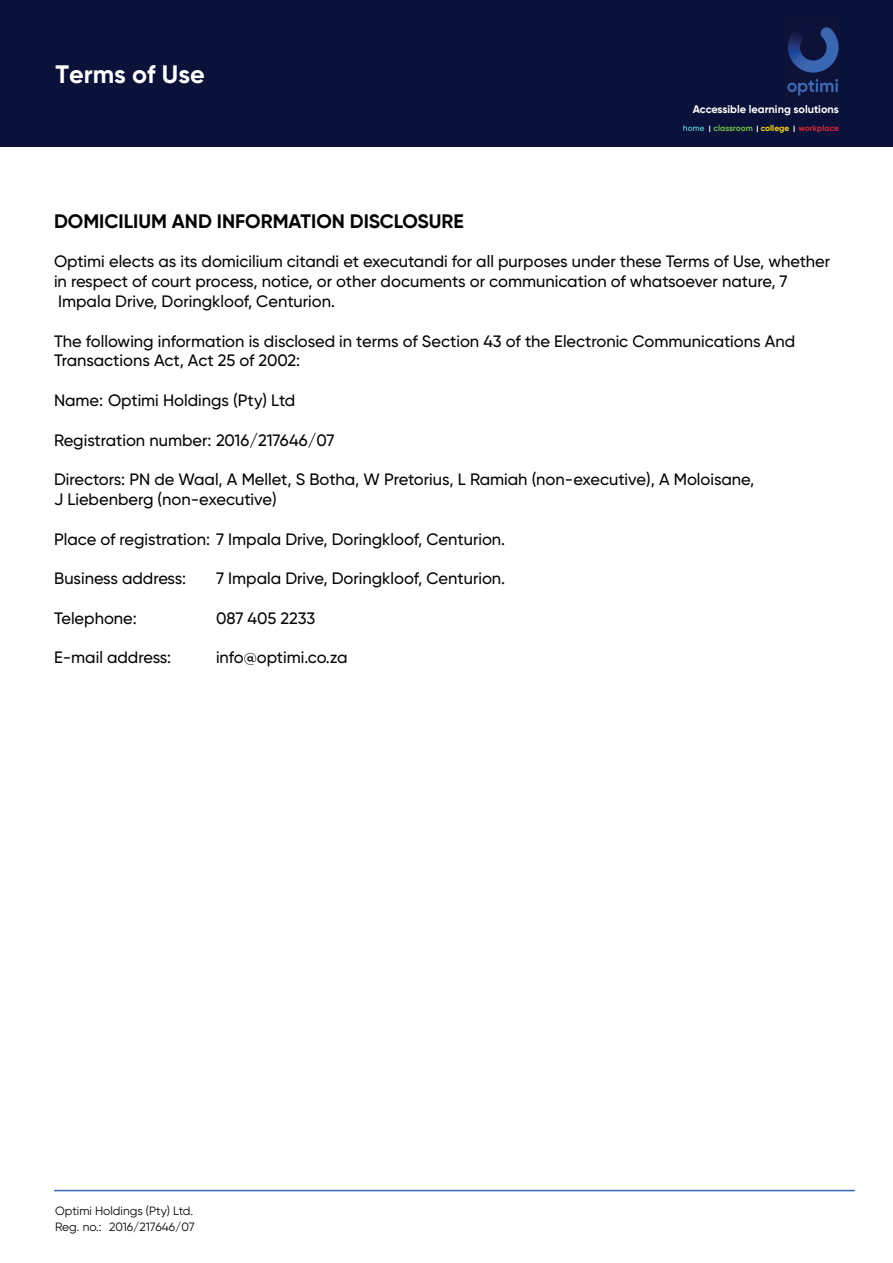
<style>
.page{position:relative;width:893px;height:1263px;background:#fff}
.page>*{position:absolute;margin:0;border:0;box-sizing:border-box;transform-origin:0 0}
.t1{font:700 25.2px "Gilroy";color:#fff}
.t2{font:700 19.5px "Gilroy";color:#040503}
.t3{font:500 16.5px/19.8px "Gilroy";color:#040503}
.t4{font:12px/16.5px "Gilroy";color:#040503}
.t5{font:700 10.95px "Gilroy";color:#fff}
.t6{font:700 8.4px "Gilroy";color:#6cbd45}
.s1{color:#fcd604}
.s2{color:#d72533}
</style>
<div class="page">
<div style="left:0;top:0;width:893px;height:147px;background:#0b123a"></div>
<hr style="left:54px;top:1190px;width:801px;height:1px;background:#3a67b2">
<svg style="left:787px;top:79px;width:51px;height:16px"></svg>
<img style="left:788px;top:27px;width:51px;height:46px">
<svg style="left:683px;top:125px;width:27px;height:7px"></svg>
<h1 class="t1" style="left:55px;top:59px;width:151px">Terms of Use</h1>
<p class="t5" style="left:693px;top:103px;width:148px">Accessible learning solutions</p>
<p class="t6" style="left:713px;top:123px;width:127px">classroom <span class="s1">college</span> <span class="s2">workplace</span></p>
<p class="t2" style="left:54px;top:209px;width:411px">DOMICILIUM AND INFORMATION DISCLOSURE</p>
<p class="t3" style="left:54px;top:252px;width:778px">Optimi elects as its domicilium citandi et executandi for all purposes under these Terms of Use, whether in respect of court process, notice, or other documents or communication of whatsoever nature, 7<br>Impala Drive, Doringkloof, Centurion.</p>
<p class="t3" style="left:54px;top:331px;width:743px">The following information is disclosed in terms of Section 43 of the Electronic Communications And<br>Transactions Act, Act 25 of 2002:</p>
<p class="t3" style="left:54px;top:390px;width:243px">Name: Optimi Holdings (Pty) Ltd</p>
<p class="t3" style="left:54px;top:430px;width:282px">Registration number: 2016/217646/07</p>
<p class="t3" style="left:54px;top:469px;width:702px">Directors: PN de Waal, A Mellet, S Botha, W Pretorius, L Ramiah (non-executive), A Moloisane,<br>J Liebenberg (non-executive)</p>
<p class="t3" style="left:54px;top:529px;width:453px">Place of registration: 7 Impala Drive, Doringkloof, Centurion.</p>
<p class="t3" style="left:54px;top:568px;width:134px">Business address:</p>
<p class="t3" style="left:216px;top:568px;width:291px">7 Impala Drive, Doringkloof, Centurion.</p>
<p class="t3" style="left:54px;top:608px;width:84px">Telephone:</p>
<p class="t3" style="left:216px;top:608px;width:101px">087 405 2233</p>
<p class="t3" style="left:54px;top:648px;width:119px">E-mail address:</p>
<p class="t3" style="left:216px;top:648px;width:133px">info@optimi.co.za</p>
<p class="t4" style="left:55px;top:1202px;width:141px">Optimi Holdings (Pty) Ltd.<br>Reg. no.: 2016/217646/07</p>
</div>
